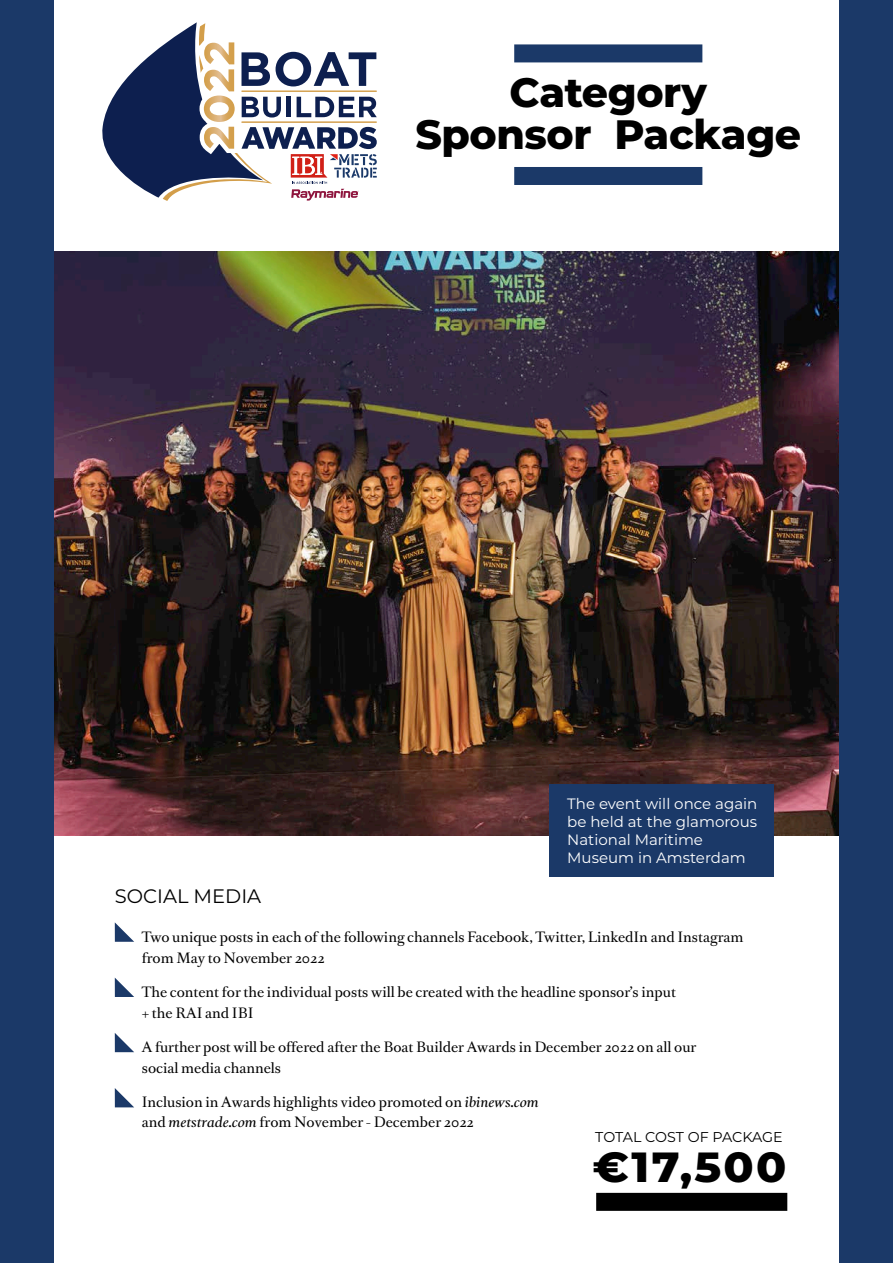
<style>
.page{position:relative;width:893px;height:1263px;background:#1b3968}
.page>*{position:absolute;margin:0;border:0;box-sizing:border-box;transform-origin:0 0}
.t1{font:800 42.15px "Montserrat";color:#000;scale:1.05 1}
.t2{font:800 40.95px/42px "Montserrat";letter-spacing:-.01em;color:#000;text-align:center}
.t3{font:19.5px "Montserrat";color:#000}
.t4{font:15px/18px "Montserrat";color:#fff}
.t5{font:14.25px "Montserrat";letter-spacing:-.01em;color:#000}
.t6{font:13.5px/21px "Romain BP Text";color:#000}
.s1{font-style:italic}
</style>
<div class="page">
<div style="left:54px;top:0;width:785px;height:1263px;background:#fff"></div>
<svg style="left:115px;top:922px;width:19px;height:20px"></svg>
<svg style="left:115px;top:978px;width:19px;height:19px"></svg>
<svg style="left:115px;top:1033px;width:19px;height:19px"></svg>
<svg style="left:115px;top:1088px;width:19px;height:19px"></svg>
<svg style="left:102px;top:22px;width:275px;height:179px"></svg>
<div style="left:514px;top:44px;width:188px;height:18px;background:#1b3968"></div>
<div style="left:514px;top:167px;width:188px;height:18px;background:#1b3968"></div>
<div style="left:596px;top:1193px;width:191px;height:18px;background:#000"></div>
<img style="left:54px;top:251px;width:785px;height:584px">
<div style="left:549px;top:784px;width:225px;height:93px;background:#1b3968"></div>
<h2 class="t2" style="left:415px;top:69px;width:387px">Category<br>Sponsor Package</h2>
<p class="t4" style="left:567px;top:794px;width:192px">The event will once again be held at the glamorous<br>National Maritime<br>Museum in Amsterdam</p>
<h3 class="t3" style="left:115px;top:883px;width:148px">SOCIAL MEDIA</h3>
<p class="t6" style="left:142px;top:925px;width:603px">Two unique posts in each of the following channels Facebook, Twitter, LinkedIn and Instagram from May to November 2022</p>
<p class="t6" style="left:142px;top:980px;width:536px">The content for the individual posts will be created with the headline sponsor’s input + the RAI and IBI</p>
<p class="t6" style="left:142px;top:1035px;width:556px;line-height:21.5px">A further post will be offered after the Boat Builder Awards in December 2022 on all our social media channels</p>
<p class="t6" style="left:142px;top:1091px;width:398px;line-height:19.5px">Inclusion in Awards highlights video promoted on <span class="s1">ibinews.com </span>and <span class="s1">metstrade.com</span> from November - December 2022</p>
<h1 class="t1" style="left:592px;top:1136px;width:186px">€17,500</h1>
<p class="t5" style="left:595px;top:1127px;width:189px">TOTAL COST OF PACKAGE</p>
</div>
